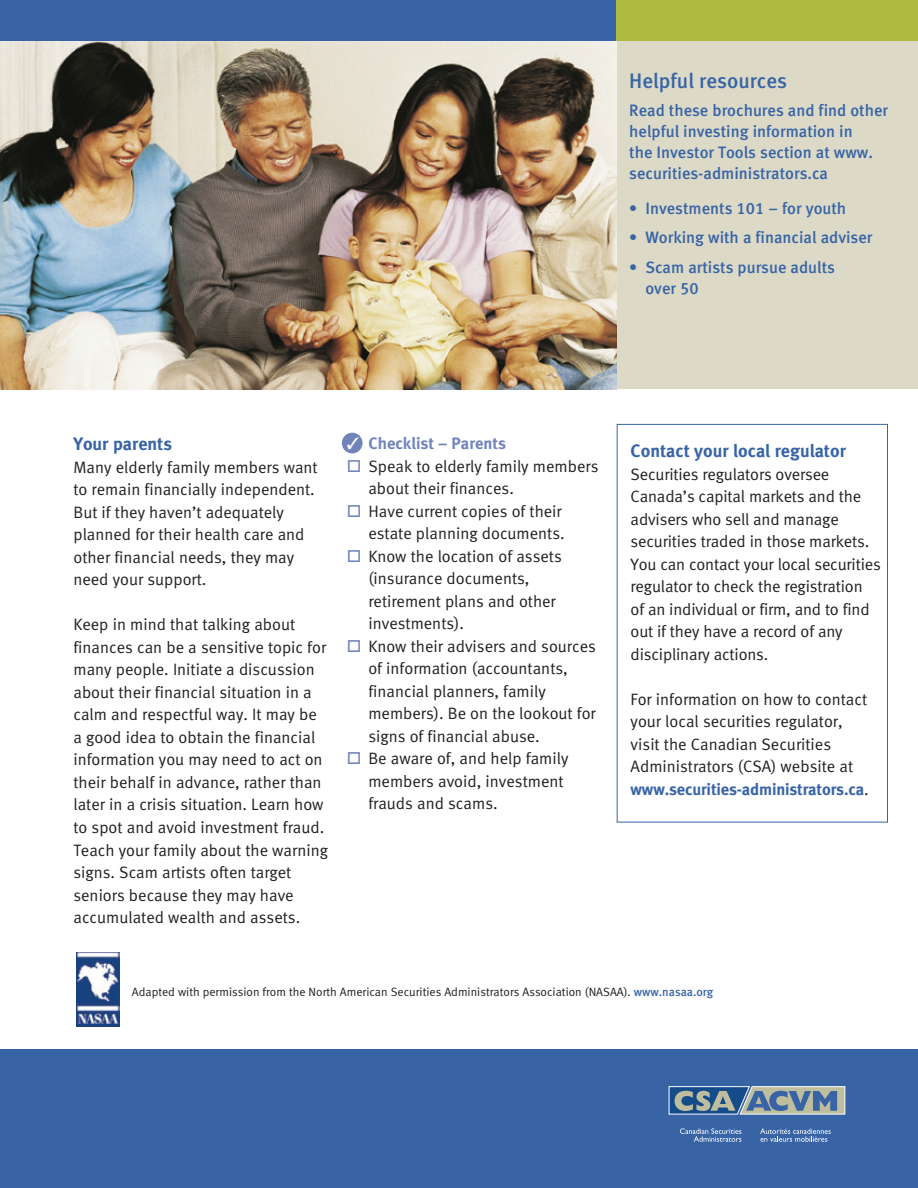
<style>
.page{position:relative;width:918px;height:1188px;background:#fff}
.page>*{position:absolute;margin:0;border:0;box-sizing:border-box;transform-origin:0 0}
.t1{font:21px "Meta Medium LF";color:#3864a6}
.t2{font:18px "Meta Bold LF";color:#3864a6}
.t3{font:16.5px/22.5px "Meta Normal LF";color:#231f20}
.t4{font:16.5px/21px "Meta Medium LF";color:#3864a6}
.t5{font:16.5px "Meta Bold LF";letter-spacing:-.01em;color:#3864a6}
.t6{font:16.5px "Meta Bold LF";color:#7184ba}
.t7{font:12px "Meta Normal LF";color:#231f20}
.s1{color:#fff}
.s2{color:#7184ba}
.s3{font-family:"Meta Normal LF";color:#231f20}
.s4{font-family:"Meta Medium LF";color:#3864a6}
</style>
<div class="page">
<div style="left:342px;top:433px;width:21px;height:20px;background:#7184ba;border-radius:50%"></div>
<div style="left:617px;top:32px;width:301px;height:357px;background:#dcdac7"></div>
<div style="left:0;top:1049px;width:918px;height:139px;background:#3864a6"></div>
<svg style="left:669px;top:1086px;width:176px;height:28px"></svg>
<svg style="left:680px;top:1128px;width:61px;height:14px"></svg>
<svg style="left:760px;top:1128px;width:71px;height:14px"></svg>
<img style="left:0;top:41px;width:617px;height:348px">
<div style="left:0;top:0;width:918px;height:40px;background:#3864a6"></div>
<div style="left:617px;top:0;width:301px;height:40px;background:#acbb40"></div>
<div style="left:617px;top:424px;width:271px;height:398px;background:#fff;border:1px solid #3864a6"></div>
<img style="left:77px;top:953px;width:43px;height:73px">
<p class="t1" style="left:629px;top:68px;width:160px">Helpful resources</p>
<p class="t4" style="left:629px;top:100px;width:260px">Read these brochures and find other helpful investing information in<br>the Investor Tools section at www. securities-administrators.ca</p>
<p class="t4" style="left:629px;top:197px;width:218px">• Investments 101 – for youth</p>
<p class="t4" style="left:629px;top:227px;width:245px">• Working with a financial adviser</p>
<p class="t4" style="left:645px;top:257px;width:191px;text-indent:-16px">• Scam artists pursue adults over 50</p>
<p class="t2" style="left:73px;top:433px;width:100px">Your parents</p>
<p class="t3" style="left:73px;top:456px;width:246px">Many elderly family members want to remain financially independent.<br>But if they haven’t adequately planned for their health care and other financial needs, they may need your support.</p>
<p class="t3" style="left:73px;top:613px;width:256px">Keep in mind that talking about finances can be a sensitive topic for many people. Initiate a discussion about their financial situation in a calm and respectful way. It may be a good idea to obtain the financial information you may need to act on their behalf in advance, rather than later in a crisis situation. Learn how to spot and avoid investment fraud.<br>Teach your family about the warning signs. Scam artists often target seniors because they may have accumulated wealth and assets.</p>
<p class="t6" style="left:347px;top:434px;width:161px"><span class="s1">✓</span> Checklist – Parents</p>
<p class="t3" style="left:368px;top:454px;width:232px;text-indent:-22px"><span class="s2">□</span> Speak to elderly family members about their finances.</p>
<p class="t3" style="left:347px;top:499px;width:219px;text-align:right"><span class="s2">□</span> Have current copies of their estate planning documents.</p>
<p class="t3" style="left:368px;top:544px;width:195px;text-indent:-22px"><span class="s2">□</span> Know the location of assets (insurance documents, retirement plans and other investments).</p>
<p class="t3" style="left:368px;top:634px;width:229px;text-indent:-22px"><span class="s2">□</span> Know their advisers and sources of information (accountants, financial planners, family members). Be on the lookout for signs of financial abuse.</p>
<p class="t3" style="left:368px;top:747px;width:202px;text-indent:-22px"><span class="s2">□</span> Be aware of, and help family members avoid, investment frauds and scams.</p>
<p class="t2" style="left:631px;top:440px;width:217px">Contact your local regulator</p>
<p class="t3" style="left:631px;top:462px;width:252px">Securities regulators oversee<br>Canada’s capital markets and the advisers who sell and manage securities traded in those markets.<br>You can contact your local securities regulator to check the registration<br>of an individual or firm, and to find out if they have a record of any disciplinary actions.</p>
<p class="t3" style="left:631px;top:688px;width:238px">For information on how to contact your local securities regulator, visit the Canadian Securities<br>Administrators (CSA) website at</p>
<p class="t5" style="left:631px;top:779px;width:239px">www.securities-administrators.ca<span class="s3">.</span></p>
<p class="t7" style="left:132px;top:984px;width:583px">Adapted with permission from the North American Securities Administrators Association (NASAA). <span class="s4">www.nasaa.org</span></p>
</div>
